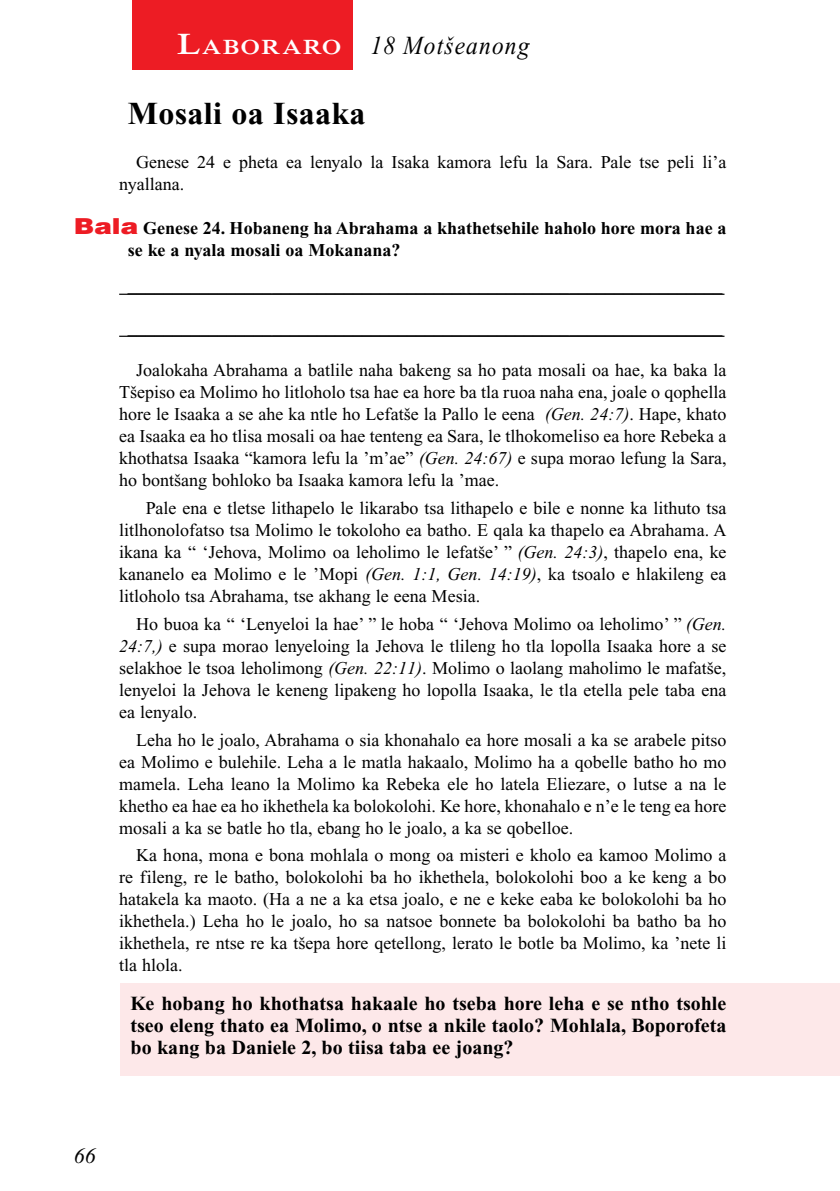
<style>
.page{position:relative;width:840px;height:1191px;background:#fff}
.page>*{position:absolute;margin:0;border:0;box-sizing:border-box;transform-origin:0 0}
.t1{font:700 32px "Times New Roman PS Std";letter-spacing:.01em;color:#000}
.t2{font:italic 26px "Times New Roman PS Std";letter-spacing:.05em;color:#000;scale:.9 1}
.t3{font:italic 22px "Times New Roman PS Std";color:#000}
.t4{font:600 21px "Times NRMT Std";letter-spacing:.07em;color:#fff;scale:1.1 1}
.t5{font:700 20px/22px "Times New Roman PS Std";color:#000;text-align:justify}
.t6{font:18px/22px "Times New Roman PS Std";color:#000;text-align:justify}
.t7{font:700 18px/22px "Times New Roman PS Std";color:#000}
.s1{font-size:30px}
.s2{font-family:"Helvetica LT Std";font-weight:900;font-size:22px;color:#ed1c24}
.s3{font-style:italic}
</style>
<div class="page">
<div style="left:133px;top:0;width:220px;height:69px;background:#ed1c24"></div>
<div style="left:120px;top:983px;width:719px;height:93px;background:#fde8e9"></div>
<hr style="left:119px;top:294px;width:605px;height:1px;background:#000">
<hr style="left:119px;top:336px;width:605px;height:1px;background:#000">
<p class="t4" style="left:177px;top:35px;width:151px"><span class="s1">L</span>ABORARO</p>
<h2 class="t2" style="left:370px;top:32px;width:178px">18 Motšeanong</h2>
<h1 class="t1" style="left:128px;top:95px;width:239px">Mosali oa Isaaka</h1>
<p class="t6" style="left:119px;top:151px;width:608px;text-indent:17px">Genese 24 e pheta ea lenyalo la Isaka kamora lefu la Sara. Pale tse peli li’a nyallana.</p>
<p class="t7" style="left:128px;top:217px;width:599px;text-indent:-54px"><span class="s2">Bala</span> Genese 24. Hobaneng ha Abrahama a khathetsehile haholo hore mora hae a se ke a nyala mosali oa Mokanana?</p>
<p class="t6" style="left:128px;top:275px;width:595px">__________________________________________________________________</p>
<p class="t6" style="left:128px;top:317px;width:595px">__________________________________________________________________</p>
<p class="t6" style="left:119px;top:359px;width:608px;text-indent:17px">Joalokaha Abrahama a batlile naha bakeng sa ho pata mosali oa hae, ka baka la Tšepiso ea Molimo ho litloholo tsa hae ea hore ba tla ruoa naha ena, joale o qophella hore le Isaaka a se ahe ka ntle ho Lefatše la Pallo le eena <span class="s3">(Gen. 24:7)</span>. Hape, khato ea Isaaka ea ho tlisa mosali oa hae tenteng ea Sara, le tlhokomeliso ea hore Rebeka a khothatsa Isaaka “kamora lefu la ’m’ae” <span class="s3">(Gen. 24:67)</span> e supa morao lefung la Sara, ho bontšang bohloko ba Isaaka kamora lefu la ’mae.</p>
<p class="t6" style="left:119px;top:497px;width:608px;text-indent:27px">Pale ena e tletse lithapelo le likarabo tsa lithapelo e bile e nonne ka lithuto tsa litlhonolofatso tsa Molimo le tokoloho ea batho. E qala ka thapelo ea Abrahama. A ikana ka “ ‘Jehova, Molimo oa leholimo le lefatše’ ” <span class="s3">(Gen. 24:3)</span>, thapelo ena, ke kananelo ea Molimo e le ’Mopi <span class="s3">(Gen. 1:1, Gen. 14:19)</span>, ka tsoalo e hlakileng ea litloholo tsa Abrahama, tse akhang le eena Mesia.</p>
<p class="t6" style="left:119px;top:613px;width:608px;text-indent:17px">Ho buoa ka “ ‘Lenyeloi la hae’ ” le hoba “ ‘Jehova Molimo oa leholimo’ ” <span class="s3">(Gen.<br>24:7,)</span> e supa morao lenyeloing la Jehova le tlileng ho tla lopolla Isaaka hore a se selakhoe le tsoa leholimong <span class="s3">(Gen. 22:11)</span>. Molimo o laolang maholimo le mafatše, lenyeloi la Jehova le keneng lipakeng ho lopolla Isaaka, le tla etella pele taba ena ea lenyalo.</p>
<p class="t6" style="left:119px;top:728px;width:608px;text-indent:17px">Leha ho le joalo, Abrahama o sia khonahalo ea hore mosali a ka se arabele pitso ea Molimo e bulehile. Leha a le matla hakaalo, Molimo ha a qobelle batho ho mo mamela. Leha leano la Molimo ka Rebeka ele ho latela Eliezare, o lutse a na le khetho ea hae ea ho ikhethela ka bolokolohi. Ke hore, khonahalo e n’e le teng ea hore mosali a ka se batle ho tla, ebang ho le joalo, a ka se qobelloe.</p>
<p class="t6" style="left:119px;top:844px;width:608px;text-indent:17px">Ka hona, mona e bona mohlala o mong oa misteri e kholo ea kamoo Molimo a re fileng, re le batho, bolokolohi ba ho ikhethela, bolokolohi boo a ke keng a bo hatakela ka maoto. (Ha a ne a ka etsa joalo, e ne e keke eaba ke bolokolohi ba ho ikhethela.) Leha ho le joalo, ho sa natsoe bonnete ba bolokolohi ba batho ba ho ikhethela, re ntse re ka tšepa hore qetellong, lerato le botle ba Molimo, ka ’nete li tla hlola.</p>
<p class="t5" style="left:130px;top:992px;width:597px">Ke hobang ho khothatsa hakaale ho tseba hore leha e se ntho tsohle tseo eleng thato ea Molimo, o ntse a nkile taolo? Mohlala, Boporofeta bo kang ba Daniele 2, bo tiisa taba ee joang?</p>
<p class="t3" style="left:74px;top:1144px;width:23px">66</p>
</div>
